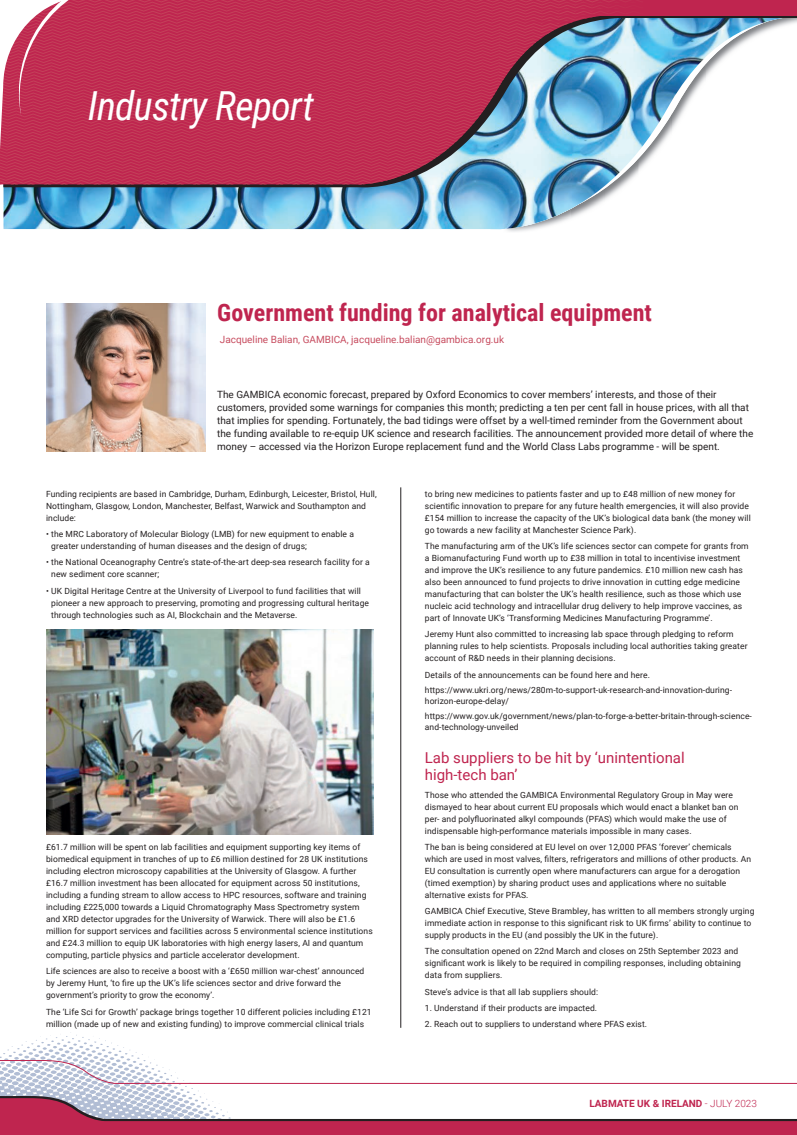
<style>
.page{position:relative;width:797px;height:1135px;background:#fff}
.page>*{position:absolute;margin:0;border:0;box-sizing:border-box;transform-origin:0 0}
.t1{font:italic 40px "Roboto Condensed";letter-spacing:-.02em;color:#fff}
.t2{font:700 24px "Roboto Condensed";color:#bf254f}
.t3{font:15px/17px "Roboto";color:#bf254f}
.t4{font:10px/13px "Roboto";color:#231f20}
.t5{font:10px "Roboto";color:#c74c5f}
.t6{font:700 10px "Roboto";color:#bf254f}
.t7{font:8.5px/12px "Roboto";letter-spacing:.01em;color:#231f20}
.s1{font-weight:300}
</style>
<div class="page">
<img style="left:369px;top:18px;width:413px;height:211px">
<div style="left:4px;top:0;width:792px;height:18px;background:#231f20"></div>
<div style="left:0;top:0;width:796px;height:16px;background:#bf254f"></div>
<img style="left:369px;top:39px;width:274px;height:154px">
<img style="left:369px;top:0;width:258px;height:11px">
<img style="left:369px;top:11px;width:130px;height:28px">
<img style="left:499px;top:11px;width:144px;height:35px">
<img style="left:499px;top:45px;width:33px;height:40px">
<img style="left:369px;top:150px;width:77px;height:31px">
<svg style="left:0;top:0;width:369px;height:230px;background:#a9496d"></svg>
<hr style="left:400px;top:487px;width:1px;height:540px;background:#231f20">
<img style="left:47px;top:303px;width:159px;height:148px">
<img style="left:46px;top:629px;width:327px;height:205px">
<svg style="left:0;top:0;width:116px;height:117px;background:#c94d6c"></svg>
<svg style="left:0;top:1032px;width:797px;height:103px"></svg>
<h1 class="t1" style="left:88px;top:78px;width:227px">Industry Report</h1>
<h2 class="t2" style="left:217px;top:295px;width:436px">Government funding for analytical equipment</h2>
<p class="t5" style="left:220px;top:332px;width:286px">Jacqueline Balian, GAMBICA, jacqueline.balian@gambica.org.uk</p>
<p class="t4" style="left:217px;top:387px;width:537px">The GAMBICA economic forecast, prepared by Oxford Economics to cover members’ interests, and those of their customers, provided some warnings for companies this month; predicting a ten per cent fall in house prices, with all that that implies for spending. Fortunately, the bad tidings were offset by a well-timed reminder from the Government about the funding available to re-equip UK science and research facilities. The announcement provided more detail of where the money – accessed via the Horizon Europe replacement fund and the World Class Labs programme - will be spent.</p>
<p class="t7" style="left:46px;top:487px;width:332px">Funding recipients are based in Cambridge, Durham, Edinburgh, Leicester, Bristol, Hull,<br>Nottingham, Glasgow, London, Manchester, Belfast, Warwick and Southampton and include:</p>
<p class="t7" style="left:51px;top:527px;width:304px;text-indent:-5px">• the MRC Laboratory of Molecular Biology (LMB) for new equipment to enable a greater understanding of human diseases and the design of drugs;</p>
<p class="t7" style="left:51px;top:556px;width:320px;text-indent:-5px">• the National Oceanography Centre’s state-of-the-art deep-sea research facility for a new sediment core scanner;</p>
<p class="t7" style="left:51px;top:584px;width:319px;text-indent:-5px">• UK Digital Heritage Centre at the University of Liverpool to fund facilities that will pioneer a new approach to preserving, promoting and progressing cultural heritage through technologies such as AI, Blockchain and the Metaverse.</p>
<p class="t7" style="left:46px;top:840px;width:328px">£61.7 million will be spent on lab facilities and equipment supporting key items of biomedical equipment in tranches of up to £6 million destined for 28 UK institutions including electron microscopy capabilities at the University of Glasgow. A further £16.7 million investment has been allocated for equipment across 50 institutions, including a funding stream to allow access to HPC resources, software and training including £225,000 towards a Liquid Chromatography Mass Spectrometry system and XRD detector upgrades for the University of Warwick. There will also be £1.6 million for support services and facilities across 5 environmental science institutions and £24.3 million to equip UK laboratories with high energy lasers, AI and quantum computing, particle physics and particle accelerator development.</p>
<p class="t7" style="left:46px;top:964px;width:320px">Life sciences are also to receive a boost with a ‘£650 million war-chest’ announced by Jeremy Hunt, ‘to fire up the UK’s life sciences sector and drive forward the government’s priority to grow the economy’.</p>
<p class="t7" style="left:46px;top:1005px;width:327px">The ‘Life Sci for Growth’ package brings together 10 different policies including £121 million (made up of new and existing funding) to improve commercial clinical trials</p>
<p class="t7" style="left:424px;top:487px;width:327px">to bring new medicines to patients faster and up to £48 million of new money for scientific innovation to prepare for any future health emergencies, it will also provide £154 million to increase the capacity of the UK’s biological data bank (the money will go towards a new facility at Manchester Science Park).</p>
<p class="t7" style="left:424px;top:539px;width:325px">The manufacturing arm of the UK’s life sciences sector can compete for grants from a Biomanufacturing Fund worth up to £38 million in total to incentivise investment and improve the UK’s resilience to any future pandemics. £10 million new cash has also been announced to fund projects to drive innovation in cutting edge medicine manufacturing that can bolster the UK’s health resilience, such as those which use nucleic acid technology and intracellular drug delivery to help improve vaccines, as part of Innovate UK’s ‘Transforming Medicines Manufacturing Programme’.</p>
<p class="t7" style="left:424px;top:628px;width:324px">Jeremy Hunt also committed to increasing lab space through pledging to reform planning rules to help scientists. Proposals including local authorities taking greater account of R&amp;D needs in their planning decisions.</p>
<p class="t7" style="left:424px;top:666px;width:308px;line-height:15.2px">Details of the announcements can be found here and here. https://www.ukri.org/news/280m-to-support-uk-research-and-innovation-during-</p>
<p class="t7" style="left:424px;top:692px;width:328px;line-height:15.2px">horizon-europe-delay/ https://www.gov.uk/government/news/plan-to-forge-a-better-britain-through-science-</p>
<p class="t7" style="left:424px;top:720px;width:95px">and-technology-unveiled</p>
<h3 class="t3" style="left:424px;top:748px;width:261px">Lab suppliers to be hit by ‘unintentional high-tech ban’</h3>
<p class="t7" style="left:424px;top:788px;width:315px">Those who attended the GAMBICA Environmental Regulatory Group in May were dismayed to hear about current EU proposals which would enact a blanket ban on per- and polyfluorinated alkyl compounds (PFAS) which would make the use of indispensable high-performance materials impossible in many cases.</p>
<p class="t7" style="left:424px;top:840px;width:327px">The ban is being considered at EU level on over 12,000 PFAS ‘forever’ chemicals which are used in most valves, filters, refrigerators and millions of other products. An EU consultation is currently open where manufacturers can argue for a derogation (timed exemption) by sharing product uses and applications where no suitable alternative exists for PFAS.</p>
<p class="t7" style="left:424px;top:904px;width:331px">GAMBICA Chief Executive, Steve Brambley, has written to all members strongly urging immediate action in response to this significant risk to UK firms’ ability to continue to supply products in the EU (and possibly the UK in the future).</p>
<p class="t7" style="left:424px;top:944px;width:317px">The consultation opened on 22nd March and closes on 25th September 2023 and significant work is likely to be required in compiling responses, including obtaining data from suppliers.</p>
<p class="t7" style="left:424px;top:985px;width:175px">Steve’s advice is that all lab suppliers should:</p>
<p class="t7" style="left:424px;top:1001px;width:174px">1. Understand if their products are impacted.</p>
<p class="t7" style="left:424px;top:1017px;width:224px">2. Reach out to suppliers to understand where PFAS exist.</p>
<p class="t6" style="left:589px;top:1096px;width:169px">LABMATE UK &amp; IRELAND <span class="s1">- JULY 2023</span></p>
</div>
